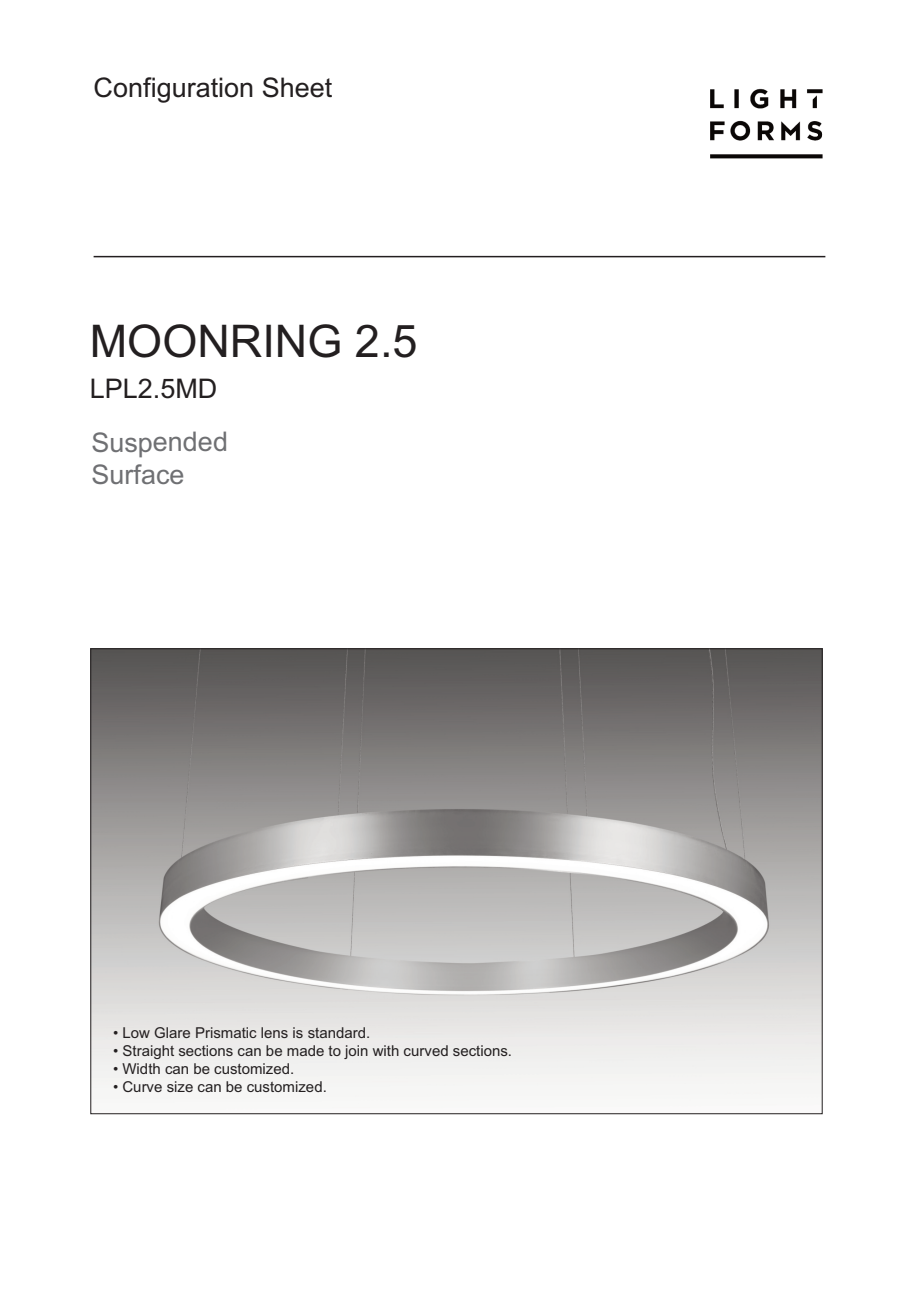
<style>
.page{position:relative;width:919px;height:1289px;background:#fff}
.page>*{position:absolute;margin:0;border:0;box-sizing:border-box;transform-origin:0 0}
.t1{font:45px "Arial";color:#231f20}
.t2{font:27px "Arial";color:#231f20}
.t3{font:27px/32.5px "Arial";letter-spacing:-.005em;color:#6f7073}
.t4{font:15px "Arial";color:#231f20}
</style>
<div class="page">
<img style="left:710px;top:88px;width:113px;height:71px">
<hr style="left:94px;top:256px;width:731px;height:1px;background:#231f20">
<img style="left:93px;top:650px;width:727px;height:448px">
<h2 class="t2" style="left:94px;top:71px;width:240px">Configuration Sheet</h2>
<h1 class="t1" style="left:90px;top:315px;width:329px">MOONRING 2.5</h1>
<h2 class="t2" style="left:90px;top:373px;width:129px">LPL2.5MD</h2>
<h2 class="t3" style="left:91px;top:426px;width:138px">Suspended<br>Surface</h2>
<p class="t4" style="left:113px;top:1024px;width:259px">• Low Glare Prismatic lens is standard.</p>
<p class="t4" style="left:113px;top:1042px;width:400px">• Straight sections can be made to join with curved sections.</p>
<p class="t4" style="left:113px;top:1060px;width:183px">• Width can be customized.</p>
<p class="t4" style="left:113px;top:1078px;width:215px">• Curve size can be customized.</p>
</div>
